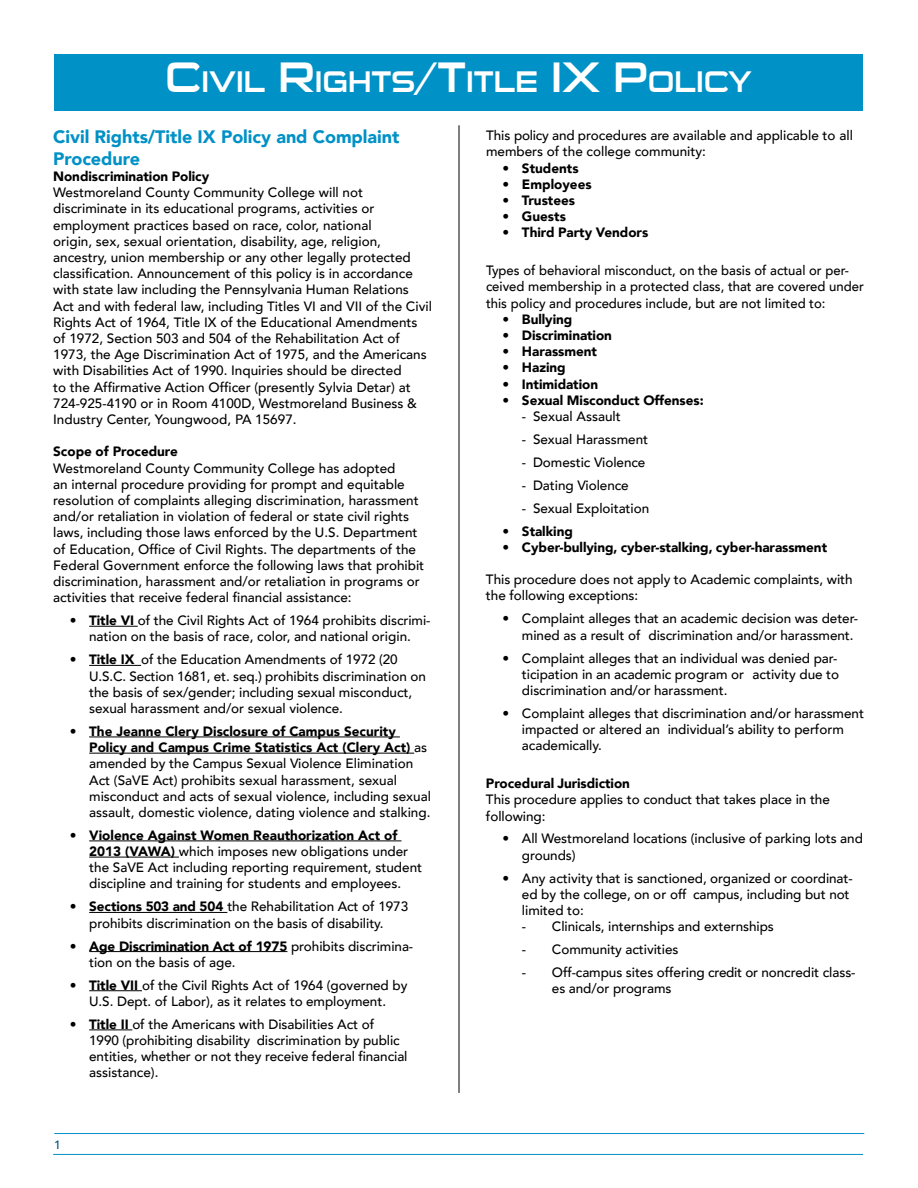
<style>
.page{position:relative;width:918px;height:1188px;background:#fff}
.page>*{position:absolute;margin:0;border:0;box-sizing:border-box;transform-origin:0 0}
.t1{font:29.4px "Sui Generis Rg";color:#fff}
.t2{font:900 18px/21.6px "Avenir";letter-spacing:-.005em;color:#0091c6}
.t3{font:500 13.5px/16.2px "Avenir";color:#000}
.t4{font:900 13.5px "Avenir";letter-spacing:-.005em;color:#000}
.t5{font:500 12px "Avenir";color:#004f79}
.s1{font-size:42px}
.s2{font-weight:900}
</style>
<div class="page">
<hr style="left:54px;top:1133px;width:810px;height:1px;background:#0091c6">
<hr style="left:53px;top:1154px;width:810px;height:1px;background:#0091c6">
<hr style="left:89px;top:626px;width:49px;height:1px;background:#000">
<hr style="left:89px;top:665px;width:52px;height:1px;background:#000">
<hr style="left:89px;top:737px;width:311px;height:1px;background:#000">
<hr style="left:89px;top:753px;width:325px;height:1px;background:#000">
<hr style="left:89px;top:841px;width:313px;height:1px;background:#000">
<hr style="left:89px;top:857px;width:90px;height:1px;background:#000">
<hr style="left:89px;top:912px;width:138px;height:1px;background:#000">
<hr style="left:89px;top:951px;width:198px;height:1px;background:#000">
<hr style="left:89px;top:990px;width:53px;height:1px;background:#000">
<hr style="left:89px;top:1030px;width:43px;height:1px;background:#000">
<div style="left:54px;top:54px;width:809px;height:56px;background:#0091c6"></div>
<hr style="left:459px;top:125px;width:1px;height:968px;background:#000">
<h1 class="t1" style="left:165px;top:64px;width:588px"><span class="s1">C</span>IVIL <span class="s1">R</span>IGHTS<span class="s1">/T</span>ITLE <span class="s1">IX P</span>OLICY</h1>
<p class="t3" style="left:486px;top:127px;width:368px">This policy and procedures are available and applicable to all members of the college community:</p>
<p class="t4" style="left:502px;top:156px;width:78px">• Students</p>
<p class="t4" style="left:502px;top:172px;width:91px">• Employees</p>
<p class="t4" style="left:502px;top:189px;width:74px">• Trustees</p>
<p class="t4" style="left:502px;top:205px;width:65px">• Guests</p>
<p class="t4" style="left:502px;top:221px;width:147px">• Third Party Vendors</p>
<p class="t3" style="left:486px;top:262px;width:379px">Types of behavioral misconduct, on the basis of actual or per&shy;ceived membership in a protected class, that are covered under this policy and procedures include, but are not limited to:</p>
<p class="t4" style="left:502px;top:307px;width:71px">• Bullying</p>
<p class="t4" style="left:502px;top:324px;width:111px">• Discrimination</p>
<p class="t4" style="left:502px;top:340px;width:96px">• Harassment</p>
<p class="t4" style="left:502px;top:356px;width:65px">• Hazing</p>
<p class="t4" style="left:502px;top:372px;width:97px">• Intimidation</p>
<p class="t4" style="left:502px;top:388px;width:203px">• Sexual Misconduct Offenses:</p>
<p class="t3" style="left:522px;top:407px;width:100px">- Sexual Assault</p>
<p class="t3" style="left:522px;top:430px;width:128px">- Sexual Harassment</p>
<p class="t3" style="left:522px;top:453px;width:125px">- Domestic Violence</p>
<p class="t3" style="left:522px;top:476px;width:108px">- Dating Violence</p>
<p class="t3" style="left:522px;top:499px;width:129px">- Sexual Exploitation</p>
<p class="t4" style="left:502px;top:519px;width:72px">• Stalking</p>
<p class="t4" style="left:502px;top:536px;width:326px">• Cyber-bullying, cyber-stalking, cyber-harassment</p>
<p class="t3" style="left:486px;top:571px;width:368px">This procedure does not apply to Academic complaints, with the following exceptions:</p>
<p class="t3" style="left:522px;top:610px;width:338px;text-indent:-19px">• Complaint alleges that an academic decision was deter&shy;mined as a result of discrimination and/or harassment.</p>
<p class="t3" style="left:522px;top:649px;width:319px;text-indent:-19px">• Complaint alleges that an individual was denied par&shy;ticipation in an academic program or activity due to discrimination and/or harassment.</p>
<p class="t3" style="left:522px;top:704px;width:344px;text-indent:-19px">• Complaint alleges that discrimination and/or harassment impacted or altered an individual’s ability to perform academically.</p>
<p class="t4" style="left:486px;top:772px;width:146px">Procedural Jurisdiction</p>
<p class="t3" style="left:486px;top:791px;width:345px">This procedure applies to conduct that takes place in the following:</p>
<p class="t3" style="left:522px;top:830px;width:342px;text-indent:-19px">• All Westmoreland locations (inclusive of parking lots and grounds)</p>
<p class="t3" style="left:522px;top:869px;width:332px;text-indent:-19px">• Any activity that is sanctioned, organized or coordinat&shy;ed by the college, on or off campus, including but not limited to:</p>
<p class="t3" style="left:522px;top:918px;width:253px">- Clinicals, internships and externships</p>
<p class="t3" style="left:522px;top:941px;width:158px">- Community activities</p>
<p class="t3" style="left:552px;top:964px;width:305px;text-indent:-30px">- Off-campus sites offering credit or noncredit class&shy;es and/or programs</p>
<h2 class="t2" style="left:53px;top:126px;width:348px">Civil Rights/Title IX Policy and Complaint<br>Procedure</h2>
<p class="t4" style="left:53px;top:165px;width:158px">Nondiscrimination Policy</p>
<p class="t3" style="left:53px;top:184px;width:380px">Westmoreland County Community College will not discriminate in its educational programs, activities or employment practices based on race, color, national<br>origin, sex, sexual orientation, disability, age, religion, ancestry, union membership or any other legally protected classification. Announcement of this policy is in accordance with state law including the Pennsylvania Human Relations Act and with federal law, including Titles VI and VII of the Civil Rights Act of 1964, Title IX of the Educational Amendments of 1972, Section 503 and 504 of the Rehabilitation Act of 1973, the Age Discrimination Act of 1975, and the Americans with Disabilities Act of 1990. Inquiries should be directed<br>to the Affirmative Action Officer (presently Sylvia Detar) at 724-925-4190 or in Room 4100D, Westmoreland Business &amp; Industry Center, Youngwood, PA 15697.</p>
<p class="t4" style="left:53px;top:440px;width:126px">Scope of Procedure</p>
<p class="t3" style="left:53px;top:459px;width:373px">Westmoreland County Community College has adopted<br>an internal procedure providing for prompt and equitable resolution of complaints alleging discrimination, harassment and/or retaliation in violation of federal or state civil rights laws, including those laws enforced by the U.S. Department of Education, Office of Civil Rights. The departments of the Federal Government enforce the following laws that prohibit discrimination, harassment and/or retaliation in programs or activities that receive federal financial assistance:</p>
<p class="t3" style="left:70px;top:612px;width:362px;text-align:center">• <span class="s2">Title VI</span> of the Civil Rights Act of 1964 prohibits discrimi&shy;nation on the basis of race, color, and national origin.</p>
<p class="t3" style="left:89px;top:651px;width:338px;text-indent:-19px">• <span class="s2">Title IX</span> of the Education Amendments of 1972 (20<br>U.S.C. Section 1681, et. seq.) prohibits discrimination on the basis of sex/gender; including sexual misconduct, sexual harassment and/or sexual violence.</p>
<p class="t3" style="left:89px;top:722px;width:343px;text-indent:-19px">• <span class="s2">The Jeanne Clery Disclosure of Campus Security Policy and Campus Crime Statistics Act (Clery Act)</span> as amended by the Campus Sexual Violence Elimination Act (SaVE Act) prohibits sexual harassment, sexual misconduct and acts of sexual violence, including sexual assault, domestic violence, dating violence and stalking.</p>
<p class="t3" style="left:89px;top:826px;width:335px;text-indent:-19px">• <span class="s2">Violence Against Women Reauthorization Act of 2013 (VAWA)</span> which imposes new obligations under the SaVE Act including reporting requirement, student discipline and training for students and employees.</p>
<p class="t3" style="left:70px;top:898px;width:340px;text-align:center">• <span class="s2">Sections 503 and 504</span> the Rehabilitation Act of 1973 prohibits discrimination on the basis of disability.</p>
<p class="t3" style="left:89px;top:937px;width:326px;text-indent:-19px">• <span class="s2">Age Discrimination Act of 1975</span> prohibits discrimina&shy;tion on the basis of age.</p>
<p class="t3" style="left:70px;top:976px;width:339px;text-align:center">• <span class="s2">Title VII</span> of the Civil Rights Act of 1964 (governed by<br>U.S. Dept. of Labor), as it relates to employment.</p>
<p class="t3" style="left:89px;top:1015px;width:320px;text-indent:-19px">• <span class="s2">Title II</span> of the Americans with Disabilities Act of 1990 (prohibiting disability discrimination by public entities, whether or not they receive federal financial assistance).</p>
<p class="t5" style="left:54px;top:1135px;width:8px">1</p>
</div>
